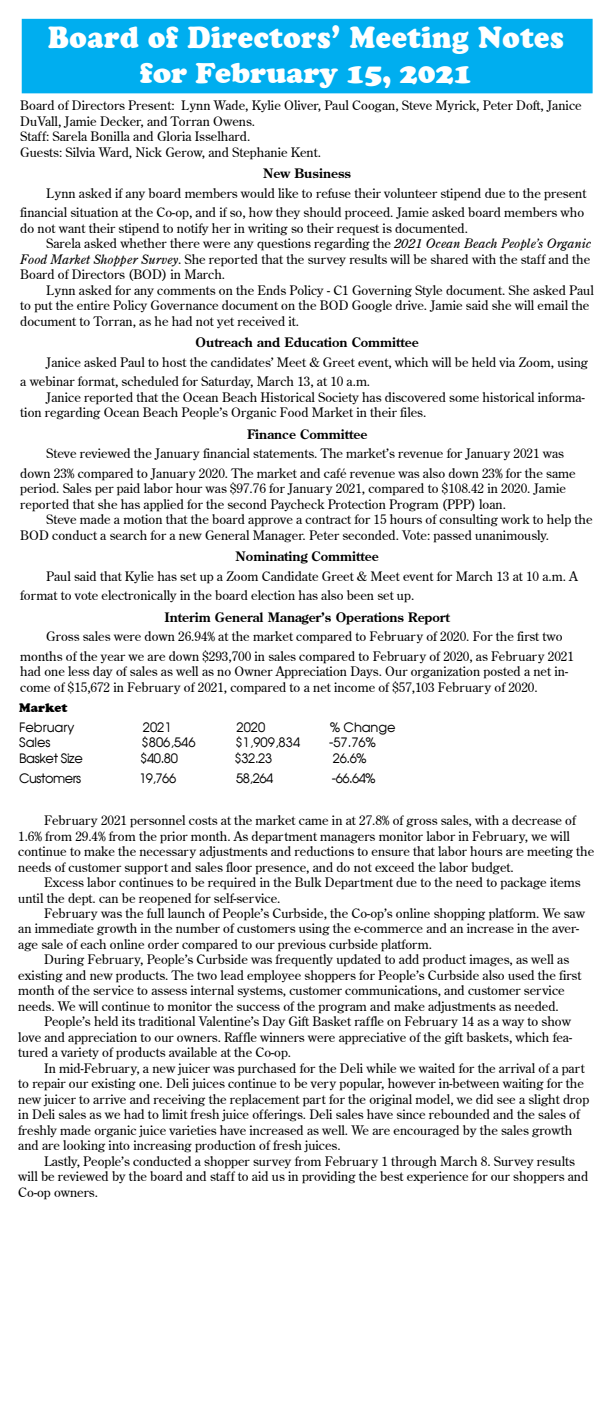
<style>
.page{position:relative;width:612px;height:1404px;background:#fff}
.page>*{position:absolute;margin:0;border:0;box-sizing:border-box;transform-origin:0 0}
.t1{font:32px "Cooper";letter-spacing:.02em;color:#fff;scale:.9 1}
.t2{font:30px "Cooper";color:#fff}
.t3{font:13px/15.5px "Centurion Old";color:#000}
.t4{font:700 13px "Centurion Old";color:#000}
.t5{font:13px "Avalon Plain";letter-spacing:-.01em;color:#000}
.t6{font:13px "Avalon Plain";letter-spacing:-.03em;color:#000}
.t7{font:13px "Avalon Plain";letter-spacing:-.04em;color:#000}
.t8{font:13px "Cooper";color:#000}
.s1{font-family:"Cooper Black Std"}
.s2{font-style:italic}
</style>
<div class="page">
<div style="left:22px;top:19px;width:571px;height:74px;background:#00aeef"></div>
<h1 class="t1" style="left:48px;top:19px;width:574px">Board of Directors<span class="s1">’</span> Meeting Notes</h1>
<h2 class="t2" style="left:140px;top:56px;width:333px">for February 15, 2021</h2>
<p class="t3" style="left:20px;top:97px;width:563px">Board of Directors Present: Lynn Wade, Kylie Oliver, Paul Coogan, Steve Myrick, Peter Doft, Janice DuVall, Jamie Decker, and Torran Owens.<br>Staff: Sarela Bonilla and Gloria Isselhard.<br>Guests: Silvia Ward, Nick Gerow, and Stephanie Kent.</p>
<p class="t4" style="left:263px;top:165px;width:89px">New Business</p>
<p class="t3" style="left:20px;top:183px;width:568px;line-height:19.5px;text-align:right">Lynn asked if any board members would like to refuse their volunteer stipend due to the present financial situation at the Co-op, and if so, how they should proceed. Jamie asked board members who</p>
<p class="t3" style="left:20px;top:220px;width:449px">do not want their stipend to notify her in writing so their request is documented.</p>
<p class="t3" style="left:46px;top:235px;width:546px">Sarela asked whether there were any questions regarding the <span class="s2">2021 Ocean Beach People’s Organic</span></p>
<p class="t3" style="left:20px;top:251px;width:572px"><span class="s2">Food Market Shopper Survey</span>. She reported that the survey results will be shared with the staff and the</p>
<p class="t3" style="left:20px;top:266px;width:206px">Board of Directors (BOD) in March.</p>
<p class="t3" style="left:46px;top:282px;width:549px">Lynn asked for any comments on the Ends Policy - C1 Governing Style document. She asked Paul</p>
<p class="t3" style="left:20px;top:297px;width:571px">to put the entire Policy Governance document on the BOD Google drive. Jamie said she will email the</p>
<p class="t3" style="left:20px;top:313px;width:280px">document to Torran, as he had not yet received it.</p>
<p class="t4" style="left:196px;top:334px;width:225px">Outreach and Education Committee</p>
<p class="t3" style="left:20px;top:352px;width:569px;line-height:19.5px;text-indent:26px">Janice asked Paul to host the candidates’ Meet &amp; Greet event, which will be held via Zoom, using a webinar format, scheduled for Saturday, March 13, at 10 a.m.</p>
<p class="t3" style="left:20px;top:389px;width:566px;text-indent:26px">Janice reported that the Ocean Beach Historical Society has discovered some historical informa&shy;tion regarding Ocean Beach People’s Organic Food Market in their files.</p>
<p class="t4" style="left:247px;top:425px;width:122px">Finance Committee</p>
<p class="t3" style="left:20px;top:443px;width:557px;line-height:19.5px;text-indent:26px">Steve reviewed the January financial statements. The market’s revenue for January 2021 was down 23% compared to January 2020. The market and café revenue was also down 23% for the same</p>
<p class="t3" style="left:20px;top:480px;width:547px">period. Sales per paid labor hour was $97.76 for January 2021, compared to $108.42 in 2020. Jamie reported that she has applied for the second Paycheck Protection Program (PPP) loan.</p>
<p class="t3" style="left:20px;top:511px;width:574px;text-indent:26px">Steve made a motion that the board approve a contract for 15 hours of consulting work to help the<br>BOD conduct a search for a new General Manager. Peter seconded. Vote: passed unanimously.</p>
<p class="t4" style="left:236px;top:548px;width:145px">Nominating Committee</p>
<p class="t3" style="left:20px;top:566px;width:559px;line-height:19.5px;text-indent:26px">Paul said that Kylie has set up a Zoom Candidate Greet &amp; Meet event for March 13 at 10 a.m. A format to vote electronically in the board election has also been set up.</p>
<p class="t4" style="left:164px;top:608px;width:287px">Interim General Manager’s Operations Report</p>
<p class="t3" style="left:20px;top:626px;width:555px;line-height:19.5px;text-indent:26px">Gross sales were down 26.94% at the market compared to February of 2020. For the first two months of the year we are down $293,700 in sales compared to February of 2020, as February 2021</p>
<p class="t3" style="left:20px;top:663px;width:549px">had one less day of sales as well as no Owner Appreciation Days. Our organization posted a net in&shy;come of $15,672 in February of 2021, compared to a net income of $57,103 February of 2020.</p>
<p class="t8" style="left:19px;top:700px;width:50px">Market</p>
<p class="t5" style="left:19px;top:719px;width:57px">February</p>
<p class="t5" style="left:143px;top:719px;width:30px">2021</p>
<p class="t5" style="left:237px;top:719px;width:30px">2020</p>
<p class="t5" style="left:330px;top:719px;width:67px">% Change</p>
<p class="t5" style="left:19px;top:734px;width:33px">Sales</p>
<p class="t5" style="left:142px;top:734px;width:56px">$806,546</p>
<p class="t5" style="left:235px;top:734px;width:66px">$1,909,834</p>
<p class="t5" style="left:329px;top:734px;width:48px">-57.76%</p>
<p class="t6" style="left:19px;top:750px;width:65px">Basket Size</p>
<p class="t5" style="left:140px;top:750px;width:39px">$40.80</p>
<p class="t5" style="left:235px;top:750px;width:39px">$32.23</p>
<p class="t5" style="left:333px;top:750px;width:35px">26.6%</p>
<p class="t7" style="left:19px;top:770px;width:63px">Customers</p>
<p class="t5" style="left:139px;top:770px;width:39px">19,766</p>
<p class="t5" style="left:236px;top:770px;width:39px">58,264</p>
<p class="t5" style="left:332px;top:770px;width:45px">-66.64%</p>
<p class="t3" style="left:18px;top:812px;width:578px;text-indent:26px">February 2021 personnel costs at the market came in at 27.8% of gross sales, with a decrease of 1.6% from 29.4% from the prior month. As department managers monitor labor in February, we will continue to make the necessary adjustments and reductions to ensure that labor hours are meeting the needs of customer support and sales floor presence, and do not exceed the labor budget.</p>
<p class="t3" style="left:18px;top:874px;width:564px;text-indent:26px">Excess labor continues to be required in the Bulk Department due to the need to package items until the dept. can be reopened for self-service.</p>
<p class="t3" style="left:18px;top:905px;width:568px;text-indent:26px">February was the full launch of People’s Curbside, the Co-op’s online shopping platform. We saw an immediate growth in the number of customers using the e-commerce and an increase in the aver&shy;age sale of each online order compared to our previous curbside platform.</p>
<p class="t3" style="left:18px;top:952px;width:565px;text-indent:26px">During February, People’s Curbside was frequently updated to add product images, as well as existing and new products. The two lead employee shoppers for People’s Curbside also used the first month of the service to assess internal systems, customer communications, and customer service needs. We will continue to monitor the success of the program and make adjustments as needed.</p>
<p class="t3" style="left:18px;top:1014px;width:555px;text-align:justify;text-indent:26px">People’s held its traditional Valentine’s Day Gift Basket raffle on February 14 as a way to show love and appreciation to our owners. Raffle winners were appreciative of the gift baskets, which fea&shy;tured a variety of products available at the Co-op.</p>
<p class="t3" style="left:18px;top:1060px;width:573px;text-indent:26px">In mid-February, a new juicer was purchased for the Deli while we waited for the arrival of a part to repair our existing one. Deli juices continue to be very popular, however in-between waiting for the new juicer to arrive and receiving the replacement part for the original model, we did see a slight drop in Deli sales as we had to limit fresh juice offerings. Deli sales have since rebounded and the sales of freshly made organic juice varieties have increased as well. We are encouraged by the sales growth and are looking into increasing production of fresh juices.</p>
<p class="t3" style="left:18px;top:1153px;width:572px;text-indent:26px">Lastly, People’s conducted a shopper survey from February 1 through March 8. Survey results will be reviewed by the board and staff to aid us in providing the best experience for our shoppers and<br>Co-op owners.</p>
</div>
